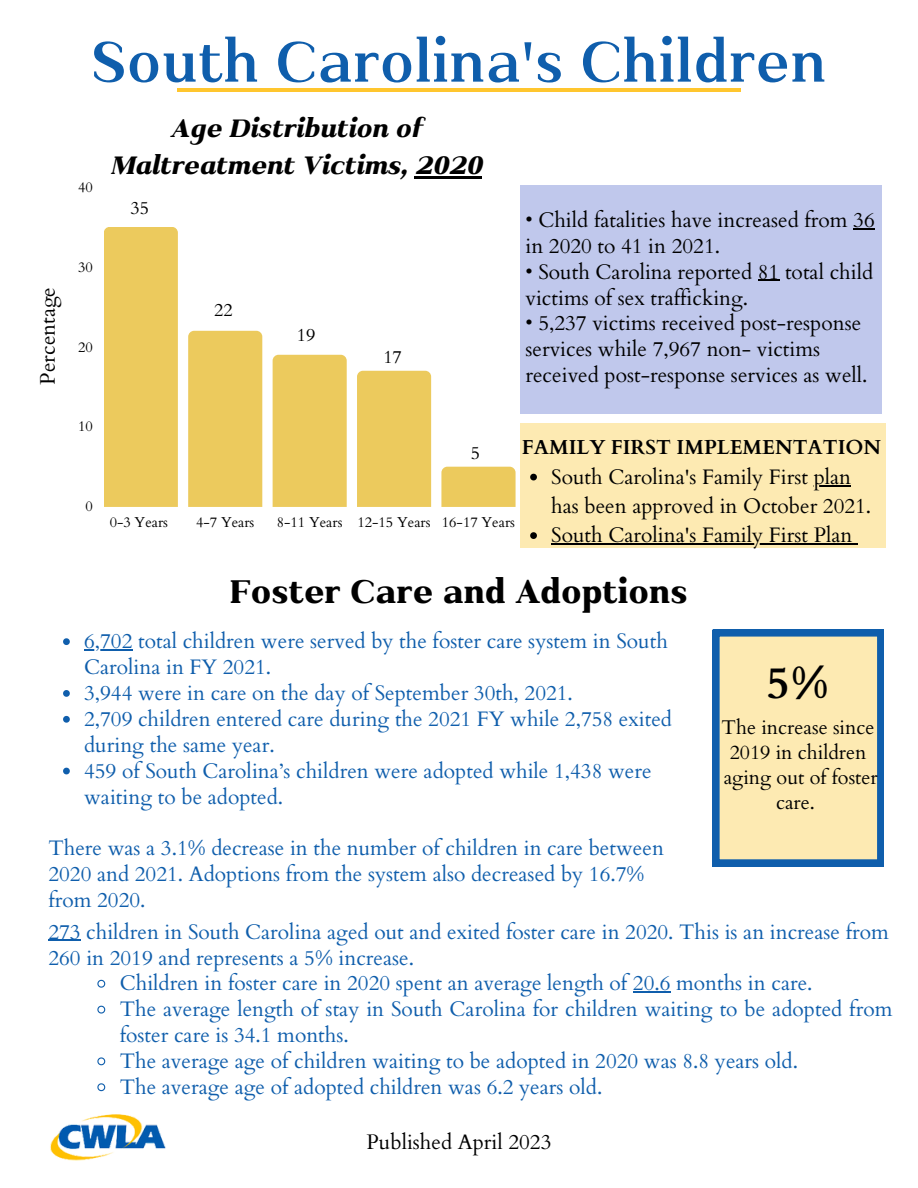
<style>
.page{position:relative;width:918px;height:1188px;background:#fff}
.page>*{position:absolute;margin:0;border:0;box-sizing:border-box;transform-origin:0 0}
.t1{font:600 67.5px "Kulachat Serif";color:#0f5eac}
.t2{font:700 45px "Cardo";color:#000}
.t3{font:800 39px "Kulachat Serif";color:#000}
.t4{font:italic 800 30px/37.2px "Kulachat Serif";color:#000;text-align:center}
.t5{font:21px/25.8px "Cardo";color:#0f5eac}
.t6{font:21px/25.8px "Cardo";color:#000}
.t7{font:700 20.25px "Cardo";color:#000}
.t8{font:19.8px/24.8px "Cardo";color:#000;text-align:center}
.t9{font:18px "Cardo";color:#000}
.t10{font:14.4px "Cardo";color:#000}
</style>
<div class="page">
<div style="left:104px;top:227px;width:74px;height:280px;background:#ecca5d"></div>
<div style="left:188px;top:331px;width:74px;height:176px;background:#ecca5d"></div>
<div style="left:273px;top:355px;width:74px;height:152px;background:#ecca5d"></div>
<div style="left:357px;top:371px;width:74px;height:136px;background:#ecca5d"></div>
<div style="left:441px;top:467px;width:74px;height:40px;background:#ecca5d"></div>
<div style="left:520px;top:186px;width:361px;height:228px;background:#c0c8ec"></div>
<hr style="left:177px;top:88px;width:564px;height:3px;background:#ffc62e">
<svg style="left:713px;top:630px;width:171px;height:236px;background:#ddd7b1"></svg>
<svg style="left:63px;top:638px;width:7px;height:7px"></svg>
<hr style="left:84px;top:650px;width:48px;height:1px;background:#0f5eac">
<svg style="left:63px;top:690px;width:7px;height:7px"></svg>
<svg style="left:63px;top:716px;width:7px;height:7px"></svg>
<svg style="left:63px;top:768px;width:7px;height:6px"></svg>
<hr style="left:415px;top:176px;width:67px;height:3px;background:#000">
<svg style="left:853px;top:228px;width:22px;height:1px"></svg>
<svg style="left:758px;top:280px;width:21px;height:1px"></svg>
<svg style="left:97px;top:979px;width:9px;height:9px"></svg>
<hr style="left:633px;top:992px;width:38px;height:1px;background:#0f5eac">
<svg style="left:97px;top:1005px;width:9px;height:9px"></svg>
<svg style="left:97px;top:1057px;width:9px;height:9px"></svg>
<svg style="left:97px;top:1083px;width:9px;height:9px"></svg>
<hr style="left:48px;top:940px;width:33px;height:1px;background:#0f5eac">
<img style="left:50px;top:1114px;width:116px;height:47px">
<div style="left:520px;top:423px;width:366px;height:125px;background:#fdeab2"></div>
<svg style="left:530px;top:474px;width:7px;height:6px"></svg>
<hr style="left:814px;top:485px;width:37px;height:1px;background:#000">
<svg style="left:530px;top:532px;width:7px;height:7px"></svg>
<hr style="left:551px;top:543px;width:301px;height:2px;background:#000">
<svg style="left:852px;top:543px;width:6px;height:2px"></svg>
<h1 class="t1" style="left:91px;top:19px;width:737px">South Carolina's Children</h1>
<p class="t10" style="left:78px;top:177px;width:16px">40</p>
<p class="t6" style="left:35px;top:385px;width:99px;rotate:-90deg">Percentage</p>
<p class="t10" style="left:78px;top:257px;width:16px">30</p>
<p class="t10" style="left:78px;top:337px;width:16px">20</p>
<p class="t10" style="left:78px;top:417px;width:16px">10</p>
<p class="t10" style="left:85px;top:497px;width:9px">0</p>
<h3 class="t4" style="left:111px;top:108px;width:373px">Age Distribution of<br>Maltreatment Victims, 2020</h3>
<p class="t9" style="left:131px;top:196px;width:20px">35</p>
<p class="t9" style="left:214px;top:298px;width:20px">22</p>
<p class="t9" style="left:297px;top:324px;width:20px">19</p>
<p class="t9" style="left:383px;top:345px;width:20px">17</p>
<p class="t6" style="left:525px;top:207px;width:351px">• Child fatalities have increased from 36 in 2020 to 41 in 2021.</p>
<p class="t6" style="left:525px;top:259px;width:349px">• South Carolina reported 81 total child victims of sex trafficking.</p>
<p class="t6" style="left:525px;top:311px;width:337px">• 5,237 victims received post-response services while 7,967 non- victims</p>
<p class="t6" style="left:525px;top:363px;width:344px">received post-response services as well.</p>
<p class="t9" style="left:471px;top:441px;width:11px">5</p>
<p class="t10" style="left:110px;top:513px;width:60px">0-3 Years</p>
<p class="t10" style="left:196px;top:513px;width:60px">4-7 Years</p>
<p class="t10" style="left:277px;top:513px;width:240px">8-11 Years 12-15 Years 16-17 Years</p>
<p class="t7" style="left:522px;top:434px;width:361px">FAMILY FIRST IMPLEMENTATION</p>
<p class="t6" style="left:551px;top:463px;width:322px;line-height:29.2px">South Carolina's Family First plan has been approved in October 2021.<br>South Carolina's Family First Plan</p>
<h3 class="t3" style="left:230px;top:566px;width:459px">Foster Care and Adoptions</h3>
<p class="t5" style="left:84px;top:629px;width:589px">6,702 total children were served by the foster care system in South Carolina in FY 2021.<br>3,944 were in care on the day of September 30th, 2021.<br>2,709 children entered care during the 2021 FY while 2,758 exited during the same year.<br>459 of South Carolina’s children were adopted while 1,438 were waiting to be adopted.</p>
<p class="t5" style="left:48px;top:836px;width:617px">There was a 3.1% decrease in the number of children in care between<br>2020 and 2021. Adoptions from the system also decreased by 16.7% from 2020.</p>
<h2 class="t2" style="left:767px;top:653px;width:64px">5%</h2>
<p class="t8" style="left:722px;top:716px;width:158px">The increase since<br>2019 in children aging out of foster care.</p>
<p class="t5" style="left:48px;top:919px;width:842px">273 children in South Carolina aged out and exited foster care in 2020. This is an increase from<br>260 in 2019 and represents a 5% increase.</p>
<p class="t5" style="left:120px;top:971px;width:774px">Children in foster care in 2020 spent an average length of 20.6 months in care.<br>The average length of stay in South Carolina for children waiting to be adopted from foster care is 34.1 months.<br>The average age of children waiting to be adopted in 2020 was 8.8 years old.<br>The average age of adopted children was 6.2 years old.</p>
<p class="t6" style="left:367px;top:1129px;width:186px">Published April 2023</p>
</div>
